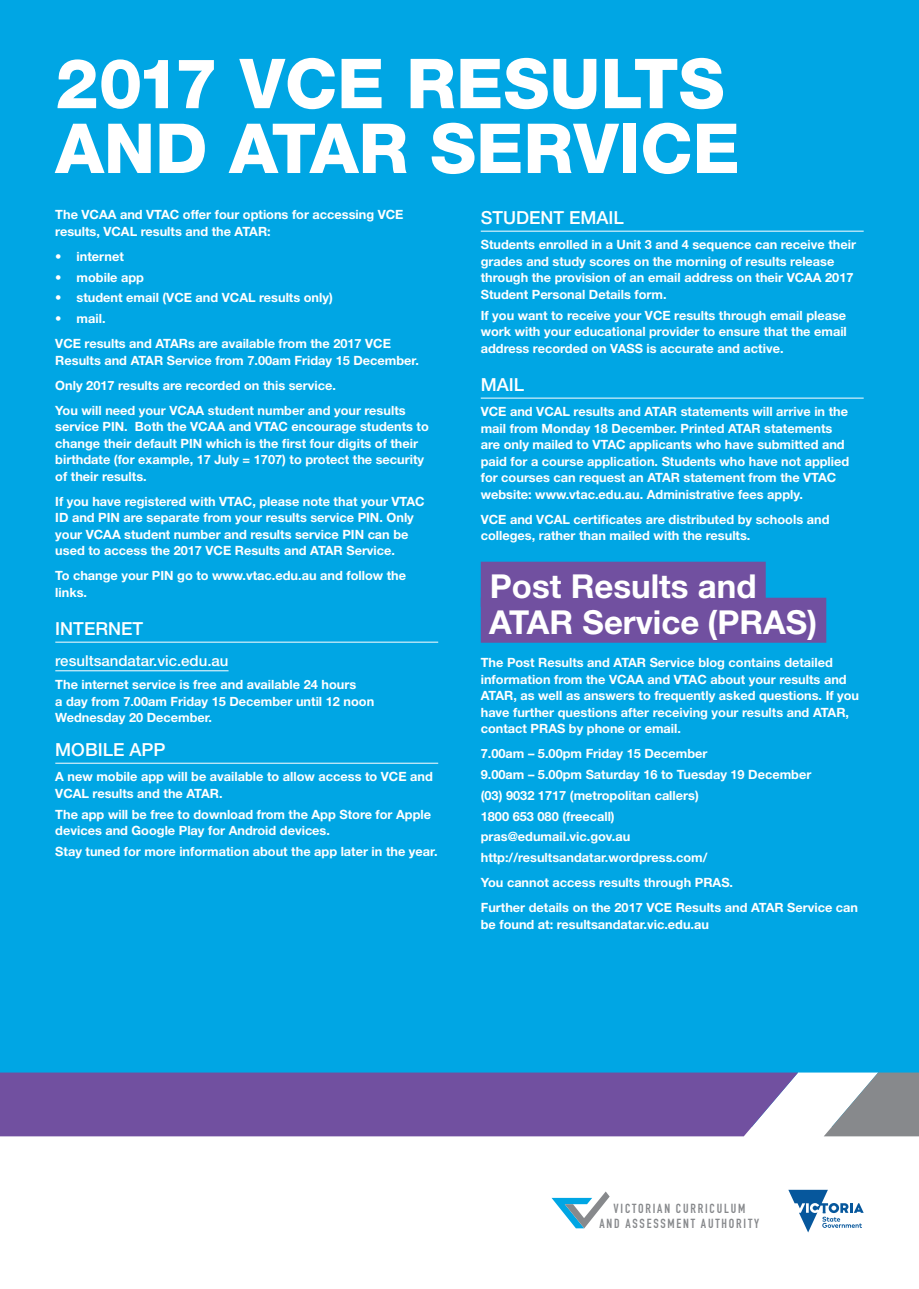
<style>
.page{position:relative;width:919px;height:1289px;background:#fff}
.page>*{position:absolute;margin:0;border:0;box-sizing:border-box;transform-origin:0 0}
.Heading_1{font:800 69px/64.8px "Helvetica Neue LT";color:#fff}
.Important__shaded{font:700 33px/36px "Helvetica Neue LT";color:#fff}
.Heading_2{font:500 18px "Helvetica Neue LT";color:#fff}
.Heading_3{font:500 15px "Helvetica Neue LT";color:#fff}
.t1{font:13.05px/15.5px "DIN Engschrift Alternate";letter-spacing:.14em;color:#87898c;text-align:center}
.Body_text{font:700 12.75px/16.5px "Helvetica Neue LT";color:#fff}
</style>
<div class="page">
<div style="left:0;top:0;width:918px;height:1125px;background:#00a6e4"></div>
<hr style="left:55px;top:641px;width:383px;height:1px;background:#fff">
<hr style="left:55px;top:670px;width:173px;height:1px;background:#fff">
<hr style="left:55px;top:762px;width:383px;height:1px;background:#fff">
<hr style="left:480px;top:231px;width:383px;height:1px;background:#fff">
<hr style="left:480px;top:398px;width:383px;height:1px;background:#fff">
<div style="left:480px;top:561px;width:285px;height:45px;background:#7150a0"></div>
<div style="left:480px;top:597px;width:346px;height:45px;background:#7150a0"></div>
<svg style="left:551px;top:1191px;width:58px;height:37px"></svg>
<svg style="left:788px;top:1189px;width:75px;height:43px"></svg>
<svg style="left:798px;top:1072px;width:120px;height:64px;background:#babcbf"></svg>
<div style="left:0;top:1072px;width:798px;height:64px;background:#7150a0"></div>
<p class="Heading_1" style="left:55px;top:51px;width:686px">2017 VCE RESULTS<br>AND ATAR SERVICE</p>
<p class="Body_text" style="left:55px;top:206px;width:350px">The VCAA and VTAC offer four options for accessing VCE results, VCAL results and the ATAR:</p>
<p class="Body_text" style="left:55px;top:248px;width:70px">• internet</p>
<p class="Body_text" style="left:55px;top:268px;width:90px">• mobile app</p>
<p class="Body_text" style="left:55px;top:289px;width:279px">• student email (VCE and VCAL results only)</p>
<p class="Body_text" style="left:55px;top:310px;width:52px">• mail.</p>
<p class="Body_text" style="left:55px;top:335px;width:365px">VCE results and ATARs are available from the 2017 VCE<br>Results and ATAR Service from 7.00am Friday 15 December.</p>
<p class="Body_text" style="left:55px;top:376px;width:282px">Only 2017 results are recorded on this service.</p>
<p class="Body_text" style="left:55px;top:401px;width:375px">You will need your VCAA student number and your results service PIN. Both the VCAA and VTAC encourage students to change their default PIN which is the first four digits of their birthdate (for example, 17 July = 1707) to protect the security of their results.</p>
<p class="Body_text" style="left:55px;top:492px;width:371px">If you have registered with VTAC, please note that your VTAC ID and PIN are separate from your results service PIN. Only your VCAA student number and results service PIN can be used to access the 2017 VCE Results and ATAR Service.</p>
<p class="Body_text" style="left:55px;top:567px;width:352px">To change your PIN go to www.vtac.edu.au and follow the links.</p>
<p class="Heading_2" style="left:55px;top:618px;width:89px">INTERNET</p>
<p class="Heading_3" style="left:55px;top:652px;width:175px">resultsandatar.vic.edu.au</p>
<p class="Body_text" style="left:55px;top:676px;width:320px">The internet service is free and available 24 hours<br>a day from 7.00am Friday 15 December until 12 noon<br>Wednesday 20 December.</p>
<p class="Heading_2" style="left:55px;top:739px;width:112px">MOBILE APP</p>
<p class="Body_text" style="left:55px;top:768px;width:379px">A new mobile app will be available to allow access to VCE and<br>VCAL results and the ATAR.</p>
<p class="Body_text" style="left:55px;top:805px;width:377px">The app will be free to download from the App Store for Apple devices and Google Play for Android devices.</p>
<p class="Body_text" style="left:55px;top:843px;width:384px">Stay tuned for more information about the app later in the year.</p>
<p class="Heading_2" style="left:480px;top:207px;width:145px">STUDENT EMAIL</p>
<p class="Body_text" style="left:480px;top:236px;width:376px">Students enrolled in a Unit 3 and 4 sequence can receive their grades and study scores on the morning of results release through the provision of an email address on their VCAA 2017<br>Student Personal Details form.</p>
<p class="Body_text" style="left:480px;top:306px;width:367px;text-align:justify">If you want to receive your VCE results through email please work with your educational provider to ensure that the email address recorded on VASS is accurate and active.</p>
<p class="Heading_2" style="left:480px;top:374px;width:45px">MAIL</p>
<p class="Body_text" style="left:480px;top:403px;width:370px">VCE and VCAL results and ATAR statements will arrive in the mail from Monday 18 December. Printed ATAR statements are only mailed to VTAC applicants who have submitted and paid for a course application. Students who have not applied for courses can request an ATAR statement from the VTAC website: www.vtac.edu.au. Administrative fees apply.</p>
<p class="Body_text" style="left:480px;top:511px;width:350px">VCE and VCAL certificates are distributed by schools and colleges, rather than mailed with the results.</p>
<p class="Important__shaded" style="left:489px;top:567px;width:329px">Post Results and<br>ATAR Service (PRAS)</p>
<p class="Body_text" style="left:480px;top:654px;width:380px">The Post Results and ATAR Service blog contains detailed information from the VCAA and VTAC about your results and ATAR, as well as answers to frequently asked questions. If you have further questions after receiving your results and ATAR, contact PRAS by phone or email.</p>
<p class="Body_text" style="left:480px;top:745px;width:228px">7.00am – 5.00pm Friday 15 December</p>
<p class="Body_text" style="left:480px;top:766px;width:332px">9.00am – 5.00pm Saturday 16 to Tuesday 19 December</p>
<p class="Body_text" style="left:480px;top:786px;width:219px">(03) 9032 1717 (metropolitan callers)</p>
<p class="Body_text" style="left:480px;top:807px;width:135px">1800 653 080 (freecall)</p>
<p class="Body_text" style="left:480px;top:828px;width:151px">pras@edumail.vic.gov.au</p>
<p class="Body_text" style="left:480px;top:849px;width:228px">http://resultsandatar.wordpress.com/</p>
<p class="Body_text" style="left:480px;top:874px;width:254px">You cannot access results through PRAS.</p>
<p class="Body_text" style="left:480px;top:899px;width:379px">Further details on the 2017 VCE Results and ATAR Service can be found at: resultsandatar.vic.edu.au</p>
<p class="t1" style="left:599px;top:1200px;width:161px">VICTORIAN CURRICULUM<br>AND ASSESSMENT AUTHORITY</p>
</div>
